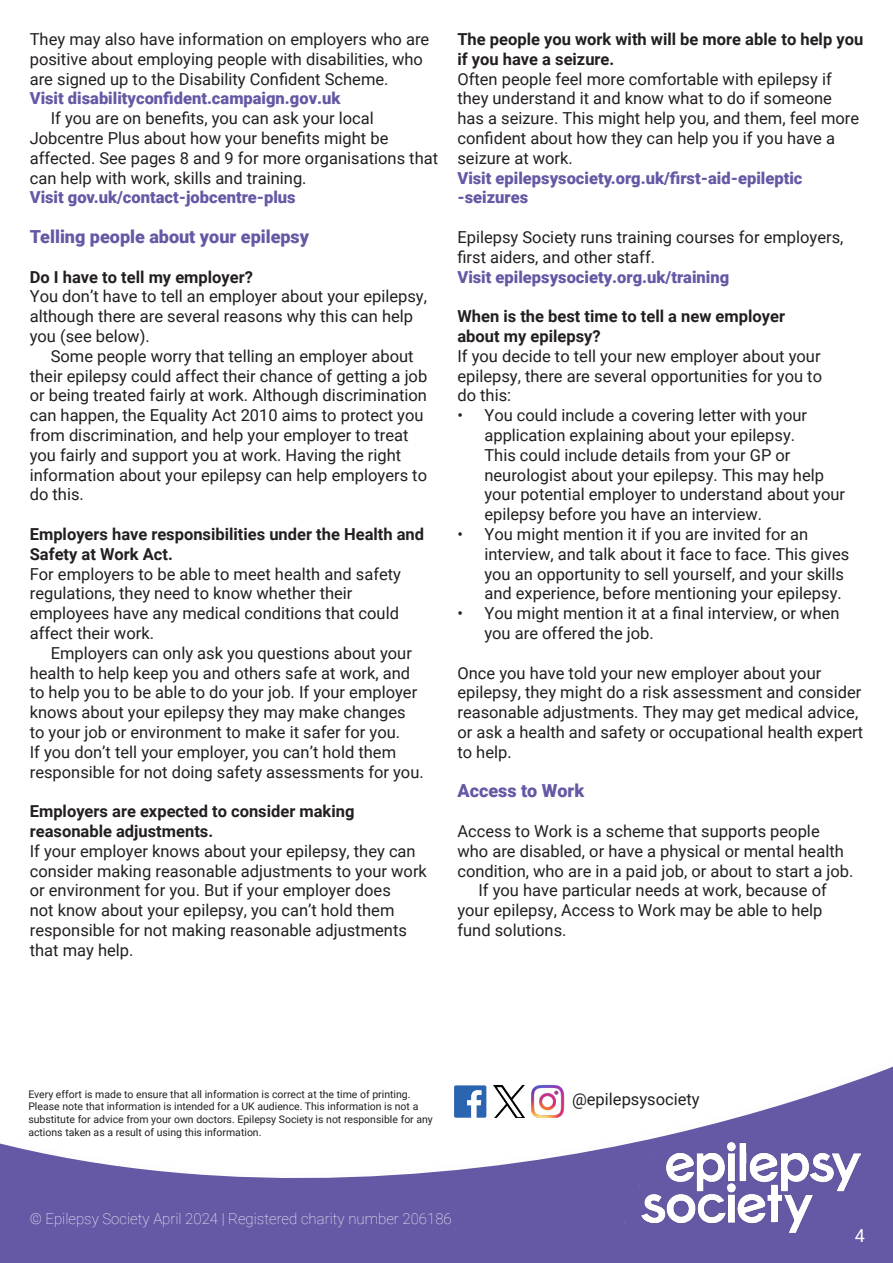
<style>
.page{position:relative;width:893px;height:1263px;background:#fff}
.page>*{position:absolute;margin:0;border:0;box-sizing:border-box;transform-origin:0 0}
.t1{font:900 18px "Roboto";color:#6558a5}
.t2{font:18px "Roboto";color:#fff}
.t3{font:16.5px/19.8px "Roboto";color:#231f20}
.t4{font:700 16.5px/19.8px "Roboto";color:#231f20}
.t5{font:900 16.5px/19.8px "Roboto";color:#6558a5}
.t6{font:100 15px "Roboto";color:#fff}
.t7{font:10.5px/12.6px "Roboto";color:#231f20}
</style>
<div class="page">
<svg style="left:0;top:1066px;width:893px;height:197px;fill:#6558a5"></svg>
<img style="left:642px;top:1143px;width:218px;height:89px">
<img style="left:531px;top:1084px;width:33px;height:34px">
<svg style="left:454px;top:1085px;width:32px;height:33px"></svg>
<img style="left:493px;top:1085px;width:33px;height:33px">
<p class="t3" style="left:30px;top:29px;width:401px">They may also have information on employers who are positive about employing people with disabilities, who are signed up to the Disability Confident Scheme.</p>
<p class="t5" style="left:30px;top:88px;width:312px">Visit disabilityconfident.campaign.gov.uk</p>
<p class="t3" style="left:30px;top:108px;width:410px;text-indent:21px">If you are on benefits, you can ask your local Jobcentre Plus about how your benefits might be affected. See pages 8 and 9 for more organisations that can help with work, skills and training.</p>
<p class="t5" style="left:30px;top:187px;width:267px">Visit gov.uk/contact-jobcentre-plus</p>
<p class="t1" style="left:30px;top:224px;width:281px">Telling people about your epilepsy</p>
<p class="t4" style="left:30px;top:266px;width:225px">Do I have to tell my employer?</p>
<p class="t3" style="left:30px;top:286px;width:399px">You don’t have to tell an employer about your epilepsy, although there are several reasons why this can help you (see below).</p>
<p class="t3" style="left:30px;top:345px;width:399px;text-indent:21px">Some people worry that telling an employer about their epilepsy could affect their chance of getting a job or being treated fairly at work. Although discrimination can happen, the Equality Act 2010 aims to protect you from discrimination, and help your employer to treat you fairly and support you at work. Having the right information about your epilepsy can help employers to do this.</p>
<p class="t4" style="left:30px;top:524px;width:396px">Employers have responsibilities under the Health and<br>Safety at Work Act.</p>
<p class="t3" style="left:30px;top:563px;width:373px">For employers to be able to meet health and safety regulations, they need to know whether their employees have any medical conditions that could affect their work.</p>
<p class="t3" style="left:30px;top:642px;width:395px;text-indent:21px">Employers can only ask you questions about your health to help keep you and others safe at work, and to help you to be able to do your job. If your employer knows about your epilepsy they may make changes to your job or environment to make it safer for you.<br>If you don’t tell your employer, you can’t hold them responsible for not doing safety assessments for you.</p>
<p class="t4" style="left:30px;top:801px;width:326px">Employers are expected to consider making reasonable adjustments.</p>
<p class="t3" style="left:30px;top:840px;width:399px">If your employer knows about your epilepsy, they can consider making reasonable adjustments to your work or environment for you. But if your employer does<br>not know about your epilepsy, you can’t hold them responsible for not making reasonable adjustments that may help.</p>
<p class="t4" style="left:457px;top:29px;width:407px">The people you work with will be more able to help you if you have a seizure.</p>
<p class="t3" style="left:457px;top:68px;width:403px">Often people feel more comfortable with epilepsy if they understand it and know what to do if someone has a seizure. This might help you, and them, feel more confident about how they can help you if you have a seizure at work.</p>
<p class="t5" style="left:457px;top:167px;width:347px">Visit epilepsysociety.org.uk/first-aid-epileptic -seizures</p>
<p class="t3" style="left:457px;top:227px;width:387px">Epilepsy Society runs training courses for employers, first aiders, and other staff.</p>
<p class="t5" style="left:457px;top:266px;width:273px">Visit epilepsysociety.org.uk/training</p>
<p class="t4" style="left:457px;top:306px;width:329px">When is the best time to tell a new employer about my epilepsy?</p>
<p class="t3" style="left:457px;top:345px;width:366px;text-align:justify">If you decide to tell your new employer about your epilepsy, there are several opportunities for you to do this:</p>
<p class="t3" style="left:484px;top:405px;width:362px;text-indent:-27px">• You could include a covering letter with your application explaining about your epilepsy.<br>This could include details from your GP or neurologist about your epilepsy. This may help your potential employer to understand about your epilepsy before you have an interview.</p>
<p class="t3" style="left:484px;top:524px;width:366px;text-indent:-27px">• You might mention it if you are invited for an interview, and talk about it face to face. This gives you an opportunity to sell yourself, and your skills and experience, before mentioning your epilepsy.</p>
<p class="t3" style="left:484px;top:603px;width:357px;text-indent:-27px">• You might mention it at a final interview, or when you are offered the job.</p>
<p class="t3" style="left:457px;top:662px;width:407px">Once you have told your new employer about your epilepsy, they might do a risk assessment and consider reasonable adjustments. They may get medical advice, or ask a health and safety or occupational health expert to help.</p>
<p class="t1" style="left:457px;top:778px;width:128px">Access to Work</p>
<p class="t3" style="left:457px;top:821px;width:364px">Access to Work is a scheme that supports people</p>
<p class="t3" style="left:457px;top:840px;width:388px">who are disabled, or have a physical or mental health</p>
<p class="t3" style="left:457px;top:860px;width:398px">condition, who are in a paid job, or about to start a job.</p>
<p class="t3" style="left:478px;top:880px;width:350px">If you have particular needs at work, because of</p>
<p class="t3" style="left:457px;top:900px;width:366px">your epilepsy, Access to Work may be able to help</p>
<p class="t3" style="left:457px;top:920px;width:111px">fund solutions.</p>
<p class="t7" style="left:28px;top:1087px;width:406px">Every effort is made to ensure that all information is correct at the time of printing.<br>Please note that information is intended for a UK audience. This information is not a substitute for advice from your own doctors. Epilepsy Society is not responsible for any actions taken as a result of using this information.</p>
<p class="t3" style="left:572px;top:1089px;width:129px">@epilepsysociety</p>
<p class="t6" style="left:30px;top:1208px;width:423px">© Epilepsy Society April 2024 | Registered charity number 206186</p>
<p class="t2" style="left:855px;top:1223px;width:12px">4</p>
</div>
